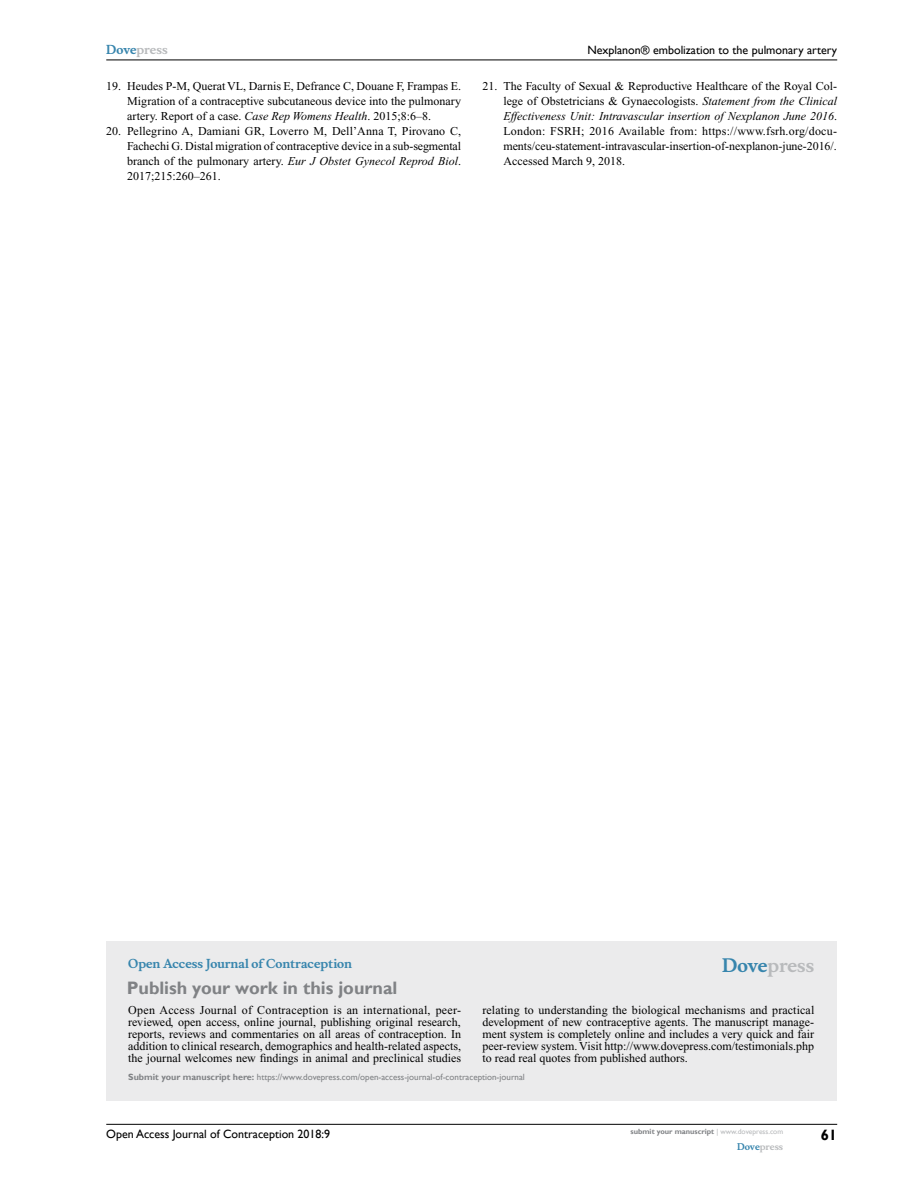
<style>
.page{position:relative;width:918px;height:1188px;background:#fff}
.page>*{position:absolute;margin:0;border:0;box-sizing:border-box;transform-origin:0 0}
.t1{font:700 18px "Gill Sans";color:#808285}
.t2{font:700 18px "Musee";color:#b8babc}
.t3{font:700 15px "Gill Sans";color:#000}
.t4{font:12px/15px "Times New Roman";color:#000;text-align:justify}
.t5{font:12px "Gill Sans";color:#000}
.t6{font:700 12px "Musee";color:#3785ad}
.t7{font:700 12px "Musee";color:#b8babc}
.t8{font:9px "Gill Sans";color:#808285}
.t9{font:700 9px "Musee";color:#b8babc}
.t10{font:700 7.5px "Gill Sans";color:#808285}
.s1{color:#3785ad}
.s2{font-style:italic}
.s3{font-weight:700}
.s4{font-weight:400;color:#b8babc}
</style>
<div class="page">
<div style="left:106px;top:941px;width:731px;height:159px;background:#ebebec"></div>
<hr style="left:106px;top:1124px;width:731px;height:1px;background:#000">
<hr style="left:106px;top:60px;width:731px;height:1px;background:#000">
<p class="t7" style="left:106px;top:43px;width:63px"><span class="s1">Dove</span>press</p>
<p class="t4" style="left:127px;top:79px;width:335px;text-indent:-21px">19. Heudes P-M, Querat VL, Darnis E, Defrance C, Douane F, Frampas E.<br>Migration of a contraceptive subcutaneous device into the pulmonary artery. Report of a case. <span class="s2">Case Rep Womens Health</span>. 2015;8:6–8.</p>
<p class="t4" style="left:127px;top:124px;width:335px;text-indent:-21px">20. Pellegrino A, Damiani GR, Loverro M, Dell’Anna T, Pirovano C, Fachechi G. Distal migration of contraceptive device in a sub-segmental branch of the pulmonary artery. <span class="s2">Eur J Obstet Gynecol Reprod Biol</span>.<br>2017;215:260–261.</p>
<p class="t5" style="left:587px;top:43px;width:251px">Nexplanon® embolization to the pulmonary artery</p>
<p class="t4" style="left:503px;top:79px;width:335px;text-indent:-21px">21. The Faculty of Sexual &amp; Reproductive Healthcare of the Royal Col&shy;lege of Obstetricians &amp; Gynaecologists. <span class="s2">Statement from the Clinical Effectiveness Unit: Intravascular insertion of Nexplanon June 2016</span>.<br>London: FSRH; 2016 Available from: https://www.fsrh.org/docu&shy;ments/ceu-statement-intravascular-insertion-of-nexplanon-june-2016/.<br>Accessed March 9, 2018.</p>
<p class="t6" style="left:128px;top:956px;width:225px">Open Access Journal of Contraception</p>
<h1 class="t1" style="left:127px;top:977px;width:272px">Publish your work in this journal</h1>
<h1 class="t2" style="left:722px;top:955px;width:94px"><span class="s1">Dove</span>press</h1>
<p class="t4" style="left:128px;top:1004px;width:334px;line-height:12px">Open Access Journal of Contraception is an international, peer&shy;reviewed, open access, online journal, publishing original research, reports, reviews and commentaries on all areas of contraception. In addition to clinical research, demographics and health-related aspects, the journal welcomes new findings in animal and preclinical studies</p>
<p class="t4" style="left:482px;top:1004px;width:333px;line-height:12px">relating to understanding the biological mechanisms and practical development of new contraceptive agents. The manuscript manage&shy;ment system is completely online and includes a very quick and fair peer-review system. Visit http://www.dovepress.com/testimonials.php to read real quotes from published authors.</p>
<p class="t8" style="left:128px;top:1072px;width:398px"><span class="s3">Submit your manuscript here:</span> https://www.dovepress.com/open-access-journal-of-contraception-journal</p>
<p class="t5" style="left:106px;top:1127px;width:225px">Open Access Journal of Contraception 2018:9</p>
<p class="t10" style="left:631px;top:1127px;width:154px">submit your manuscript <span class="s4">| www.dovepress.com</span></p>
<p class="t9" style="left:737px;top:1141px;width:48px"><span class="s1">Dove</span>press</p>
<p class="t3" style="left:821px;top:1126px;width:18px">61</p>
</div>
